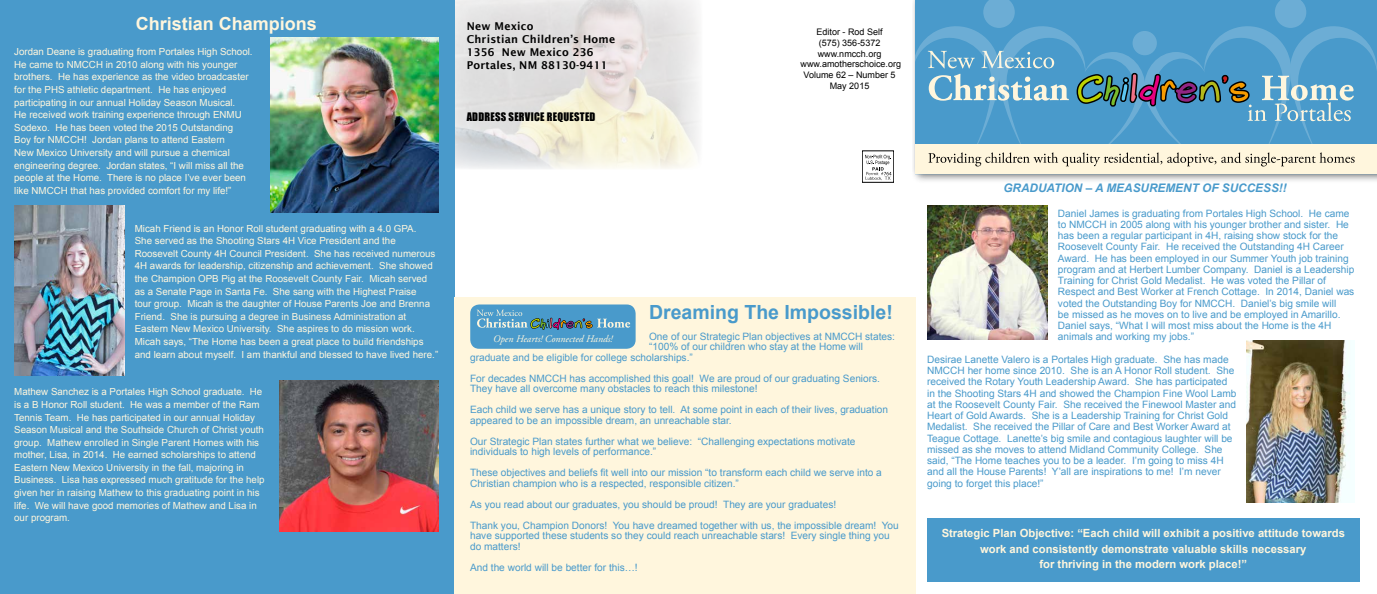
<style>
.page{position:relative;width:1377px;height:594px;background:#fff}
.page>*{position:absolute;margin:0;border:0;box-sizing:border-box;transform-origin:0 0}
.t1{font:700 19.5px "Arial";color:#499acb}
.t2{font:700 18px "Arial";color:#fff6dd}
.t3{font:italic 700 11.77px "Arial";color:#499acb}
.t4{font:700 11.25px/15.8px "Arial";color:#fff6dd;text-align:center}
.t5{font:600 10.8px/13px "Lucida Sans";letter-spacing:.025em;color:#000}
.t6{font:10.8px "Impact";letter-spacing:.025em;color:#000}
.t7{font:10.12px/11.2px "Arial";color:#499acb}
.t8{font:italic 10.05px "Adobe Garamond Pro";color:#fff6dd}
.t9{font:9.75px/12.6px "Arial";color:#fff6dd}
.t10{font:9px/10.8px "Arial";color:#000;text-align:center}
</style>
<div class="page">
<img style="left:454px;top:0;width:245px;height:170px">
<div style="left:862px;top:151px;width:32px;height:32px;border:1px solid #000"></div>
<svg style="left:865px;top:155px;width:27px;height:25px"></svg>
<div style="left:0;top:0;width:454px;height:594px;background:#499acb"></div>
<div style="left:911px;top:0;width:466px;height:184px;background:#000;opacity:.4"></div>
<div style="left:916px;top:145px;width:461px;height:29px;background:#fff6dd"></div>
<svg style="left:916px;top:0;width:461px;height:166px;background:#69a6c6"></svg>
<div style="left:454px;top:297px;width:462px;height:297px;background:#fff6dd"></div>
<div style="left:470px;top:304px;width:166px;height:45px;background:#499acb;border-radius:9px"></div>
<svg style="left:477px;top:304px;width:153px;height:26px"></svg>
<img style="left:14px;top:206px;width:111px;height:169px">
<img style="left:279px;top:381px;width:159px;height:151px">
<img style="left:270px;top:38px;width:168px;height:175px">
<div style="left:927px;top:518px;width:432px;height:64px;background:#499acb"></div>
<img style="left:927px;top:206px;width:121px;height:133px">
<img style="left:1247px;top:340px;width:104px;height:163px">
<h2 class="t2" style="left:136px;top:12px;width:183px">Christian Champions</h2>
<p class="t9" style="left:14px;top:46px;width:240px">Jordan Deane is graduating from Portales High School.<br>He came to NMCCH in 2010 along with his younger brothers. He has experience as the video broadcaster for the PHS athletic department. He has enjoyed participating in our annual Holiday Season Musical.<br>He received work training experience through ENMU Sodexo. He has been voted the 2015 Outstanding<br>Boy for NMCCH! Jordan plans to attend Eastern<br>New Mexico University and will pursue a chemical engineering degree. Jordan states, “I will miss all the people at the Home. There is no place I’ve ever been like NMCCH that has provided comfort for my life!”</p>
<p class="t9" style="left:135px;top:222px;width:305px">Micah Friend is an Honor Roll student graduating with a 4.0 GPA.<br>She served as the Shooting Stars 4H Vice President and the Roosevelt County 4H Council President. She has received numerous 4H awards for leadership, citizenship and achievement. She showed the Champion OPB Pig at the Roosevelt County Fair. Micah served as a Senate Page in Santa Fe. She sang with the Highest Praise<br>tour group. Micah is the daughter of House Parents Joe and Brenna Friend. She is pursuing a degree in Business Administration at Eastern New Mexico University. She aspires to do mission work.<br>Micah says, “The Home has been a great place to build friendships and learn about myself. I am thankful and blessed to have lived here.”</p>
<p class="t9" style="left:14px;top:386px;width:252px">Mathew Sanchez is a Portales High School graduate. He is a B Honor Roll student. He was a member of the Ram Tennis Team. He has participated in our annual Holiday Season Musical and the Southside Church of Christ youth group. Mathew enrolled in Single Parent Homes with his mother, Lisa, in 2014. He earned scholarships to attend Eastern New Mexico University in the fall, majoring in Business. Lisa has expressed much gratitude for the help given her in raising Mathew to this graduating point in his life. We will have good memories of Mathew and Lisa in our program.</p>
<p class="t5" style="left:467px;top:20px;width:150px">New Mexico<br>Christian Children’s Home<br>1356 New Mexico 236<br>Portales, NM 88130-9411</p>
<p class="t6" style="left:467px;top:108px;width:130px">ADDRESS SERVICE REQUESTED</p>
<p class="t10" style="left:801px;top:27px;width:102px">Editor - Rod Self<br>(575) 356-5372 www.nmcch.org www.amotherschoice.org<br>Volume 62 – Number 5<br>May 2015</p>
<h1 class="t1" style="left:649px;top:299px;width:245px">Dreaming The Impossible!</h1>
<p class="t7" style="left:649px;top:331px;width:247px">One of our Strategic Plan objectives at NMCCH states:</p>
<p class="t7" style="left:649px;top:341px;width:215px">“100% of our children who stay at the Home will</p>
<p class="t7" style="left:470px;top:352px;width:224px">graduate and be eligible for college scholarships.”</p>
<p class="t7" style="left:470px;top:373px;width:412px;line-height:10.5px">For decades NMCCH has accomplished this goal! We are proud of our graduating Seniors.<br>They have all overcome many obstacles to reach this milestone!</p>
<p class="t7" style="left:470px;top:404px;width:420px;line-height:10.5px">Each child we serve has a unique story to tell. At some point in each of their lives, graduation appeared to be an impossible dream, an unreachable star.</p>
<p class="t7" style="left:470px;top:436px;width:387px;line-height:10.5px">Our Strategic Plan states further what we believe: “Challenging expectations motivate individuals to high levels of performance.”</p>
<p class="t7" style="left:470px;top:467px;width:413px;line-height:10.5px">These objectives and beliefs fit well into our mission “to transform each child we serve into a<br>Christian champion who is a respected, responsible citizen.”</p>
<p class="t7" style="left:470px;top:494px;width:430px;line-height:21px">As you read about our graduates, you should be proud! They are your graduates!<br>Thank you, Champion Donors! You have dreamed together with us, the impossible dream! You</p>
<p class="t7" style="left:470px;top:530px;width:421px;line-height:10.5px">have supported these students so they could reach unreachable stars! Every single thing you do matters!</p>
<p class="t7" style="left:470px;top:562px;width:169px">And the world will be better for this…!</p>
<p class="t8" style="left:493px;top:333px;width:121px">Open Hearts! Connected Hands!</p>
<p class="t3" style="left:1003px;top:181px;width:285px">GRADUATION – A MEASUREMENT OF SUCCESS!!</p>
<p class="t7" style="left:1058px;top:208px;width:298px">Daniel James is graduating from Portales High School. He came to NMCCH in 2005 along with his younger brother and sister. He has been a regular participant in 4H, raising show stock for the Roosevelt County Fair. He received the Outstanding 4H Career Award. He has been employed in our Summer Youth job training program and at Herbert Lumber Company. Daniel is a Leadership Training for Christ Gold Medalist. He was voted the Pillar of Respect and Best Worker at French Cottage. In 2014, Daniel was voted the Outstanding Boy for NMCCH. Daniel’s big smile will<br>be missed as he moves on to live and be employed in Amarillo.<br>Daniel says, “What I will most miss about the Home is the 4H animals and working my jobs.”</p>
<p class="t7" style="left:927px;top:354px;width:311px">Desirae Lanette Valero is a Portales High graduate. She has made NMCCH her home since 2010. She is an A Honor Roll student. She received the Rotary Youth Leadership Award. She has participated in the Shooting Stars 4H and showed the Champion Fine Wool Lamb at the Roosevelt County Fair. She received the Finewool Master and Heart of Gold Awards. She is a Leadership Training for Christ Gold Medalist. She received the Pillar of Care and Best Worker Award at Teague Cottage. Lanette’s big smile and contagious laughter will be missed as she moves to attend Midland Community College. She said, “The Home teaches you to be a leader. I’m going to miss 4H and all the House Parents! Y’all are inspirations to me! I’m never going to forget this place!”</p>
<p class="t4" style="left:942px;top:525px;width:405px">Strategic Plan Objective: “Each child will exhibit a positive attitude towards work and consistently demonstrate valuable skills necessary<br>for thriving in the modern work place!”</p>
</div>
